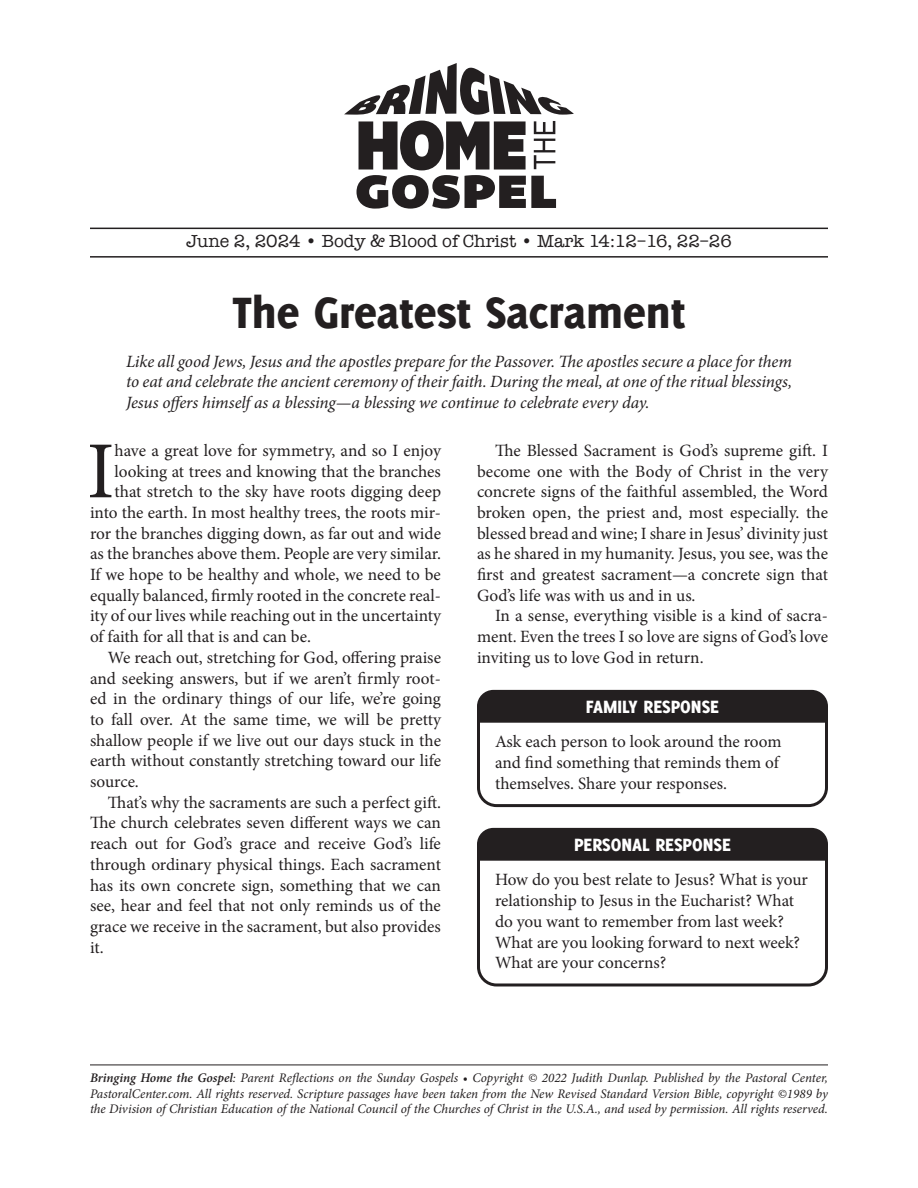
<style>
.page{position:relative;width:918px;height:1188px;background:#fff}
.page>*{position:absolute;margin:0;border:0;box-sizing:border-box;transform-origin:0 0}
.t1{font:81px "Minion Pro";color:#231f20}
.t2{font:800 48px "Delicious";color:#231f20}
.t3{font:800 19.5px "Delicious";color:#fff}
.t4{font:18px "American Typewriter";color:#231f20}
.t5{font:17.25px/20.7px "Minion Pro";letter-spacing:-.005em;color:#231f20;text-align:justify}
.t6{font:italic 17.25px/20.7px "Minion Pro";letter-spacing:-.01em;color:#231f20;text-align:justify}
.t7{font:italic 13.2px/15.8px "Minion Pro";letter-spacing:-.005em;color:#231f20;text-align:justify}
.s1{font-weight:600}
</style>
<div class="page">
<hr style="left:90px;top:1065px;width:738px;height:1px;background:#231f20">
<svg style="left:357px;top:121px;width:199px;height:88px"></svg>
<svg style="left:344px;top:63px;width:230px;height:52px"></svg>
<hr style="left:90px;top:228px;width:738px;height:1px;background:#231f20">
<hr style="left:90px;top:256px;width:738px;height:2px;background:#231f20">
<svg style="left:477px;top:690px;width:351px;height:118px"></svg>
<div style="left:477px;top:828px;width:351px;height:27px;background:#231f20"></div>
<svg style="left:477px;top:855px;width:351px;height:132px"></svg>
<p class="t4" style="left:186px;top:227px;width:547px">June 2, 2024 • Body &amp; Blood of Christ • Mark 14:12–16, 22–26</p>
<h2 class="t2" style="left:233px;top:285px;width:454px">The Greatest Sacrament</h2>
<p class="t6" style="left:126px;top:351px;width:668px">Like all good Jews, Jesus and the apostles prepare for the Passover. The apostles secure a place for them to eat and celebrate the ancient ceremony of their faith. During the meal, at one of the ritual blessings, Jesus offers himself as a blessing—a blessing we continue to celebrate every day.</p>
<h1 class="t1" style="left:87px;top:417px;width:29px">I</h1>
<p class="t5" style="left:115px;top:440px;width:328px">have a great love for symmetry, and so I enjoy</p>
<p class="t5" style="left:115px;top:461px;width:328px">looking at trees and knowing that the branches</p>
<p class="t5" style="left:115px;top:482px;width:328px">that stretch to the sky have roots digging deep</p>
<p class="t5" style="left:90px;top:502px;width:353px">into the earth. In most healthy trees, the roots mir-</p>
<p class="t5" style="left:90px;top:523px;width:353px">ror the branches digging down, as far out and wide</p>
<p class="t5" style="left:90px;top:544px;width:353px">as the branches above them. People are very similar.</p>
<p class="t5" style="left:90px;top:564px;width:352px">If we hope to be healthy and whole, we need to be</p>
<p class="t5" style="left:90px;top:585px;width:352px">equally balanced, firmly rooted in the concrete real-</p>
<p class="t5" style="left:90px;top:606px;width:353px">ity of our lives while reaching out in the uncertainty</p>
<p class="t5" style="left:90px;top:626px;width:223px">of faith for all that is and can be.</p>
<p class="t5" style="left:108px;top:647px;width:335px">We reach out, stretching for God, offering praise</p>
<p class="t5" style="left:90px;top:668px;width:352px">and seeking answers, but if we aren’t firmly root-</p>
<p class="t5" style="left:90px;top:689px;width:352px">ed in the ordinary things of our life, we’re going</p>
<p class="t5" style="left:90px;top:709px;width:352px">to fall over. At the same time, we will be pretty</p>
<p class="t5" style="left:90px;top:730px;width:353px">shallow people if we live out our days stuck in the</p>
<p class="t5" style="left:90px;top:751px;width:353px">earth without constantly stretching toward our life</p>
<p class="t5" style="left:90px;top:771px;width:50px">source.</p>
<p class="t5" style="left:108px;top:792px;width:335px">That’s why the sacraments are such a perfect gift.</p>
<p class="t5" style="left:90px;top:813px;width:353px">The church celebrates seven different ways we can</p>
<p class="t5" style="left:90px;top:833px;width:352px">reach out for God’s grace and receive God’s life</p>
<p class="t5" style="left:90px;top:854px;width:352px">through ordinary physical things. Each sacrament</p>
<p class="t5" style="left:90px;top:875px;width:353px">has its own concrete sign, something that we can</p>
<p class="t5" style="left:90px;top:896px;width:352px">see, hear and feel that not only reminds us of the</p>
<p class="t5" style="left:90px;top:916px;width:352px">grace we receive in the sacrament, but also provides</p>
<p class="t5" style="left:90px;top:937px;width:15px">it.</p>
<p class="t5" style="left:477px;top:440px;width:353px;text-indent:18px">The Blessed Sacrament is God’s supreme gift. I become one with the Body of Christ in the very concrete signs of the faithful assembled, the Word broken open, the priest and, most especially. the blessed bread and wine; I share in Jesus’ divinity just as he shared in my humanity. Jesus, you see, was the first and greatest sacrament—a concrete sign that God’s life was with us and in us.</p>
<p class="t5" style="left:477px;top:606px;width:353px;text-indent:18px">In a sense, everything visible is a kind of sacra&shy;ment. Even the trees I so love are signs of God’s love inviting us to love God in return.</p>
<p class="t3" style="left:586px;top:696px;width:135px">FAMILY RESPONSE</p>
<p class="t5" style="left:495px;top:732px;width:288px;text-align:left">Ask each person to look around the room and find something that reminds them of themselves. Share your responses.</p>
<p class="t3" style="left:574px;top:834px;width:158px">PERSONAL RESPONSE</p>
<p class="t5" style="left:495px;top:870px;width:315px;text-align:left">How do you best relate to Jesus? What is your relationship to Jesus in the Eucharist? What do you want to remember from last week?<br>What are you looking forward to next week?<br>What are your concerns?</p>
<p class="t7" style="left:90px;top:1070px;width:740px"><span class="s1">Bringing Home the Gospel</span>: Parent Reflections on the Sunday Gospels • Copyright © 2022 Judith Dunlap. Published by the Pastoral Center, PastoralCenter.com. All rights reserved. Scripture passages have been taken from the New Revised Standard Version Bible, copyright ©1989 by the Division of Christian Education of the National Council of the Churches of Christ in the U.S.A., and used by permission. All rights reserved.</p>
</div>
